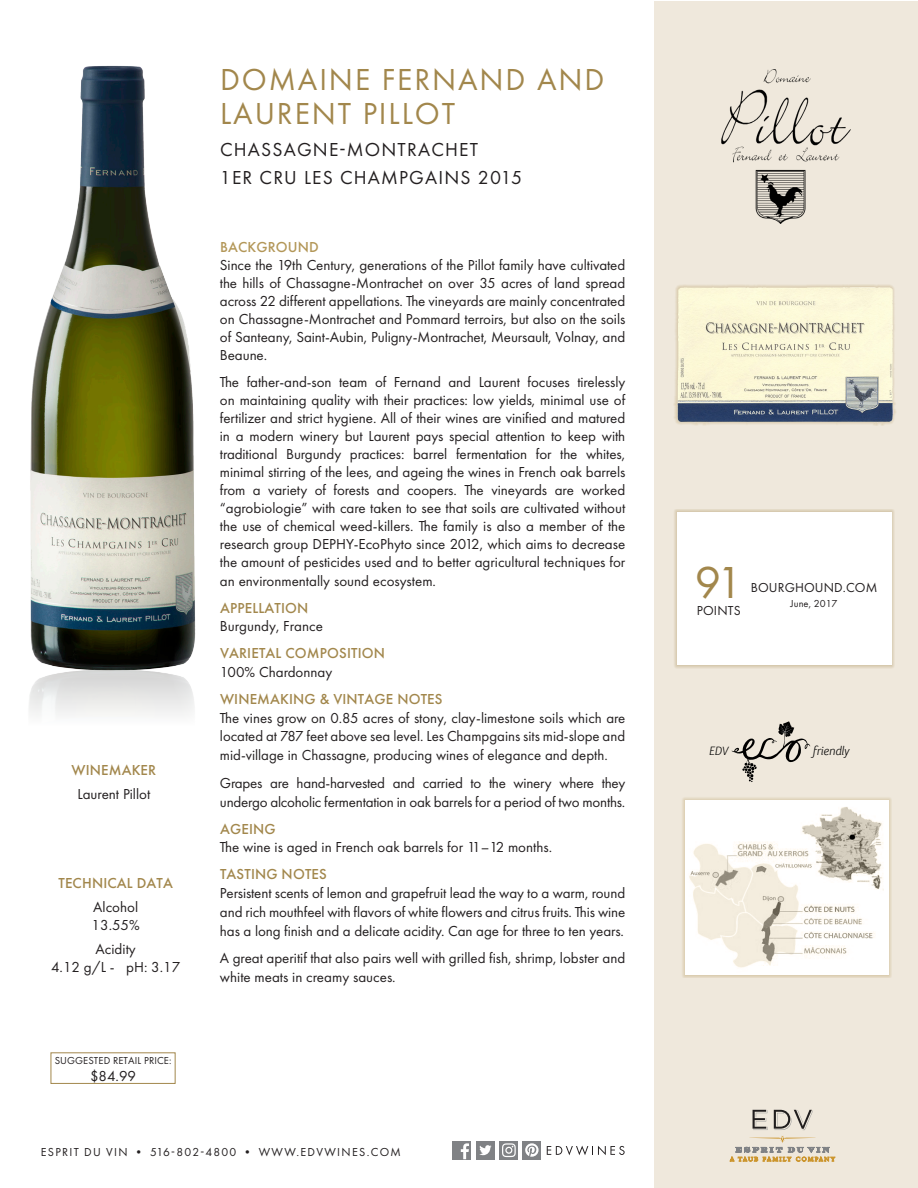
<style>
.page{position:relative;width:918px;height:1188px;background:#fff}
.page>*{position:absolute;margin:0;border:0;box-sizing:border-box;transform-origin:0 0}
.t1{font:46.5px "Futura PT";color:#a2874c}
.t2{font:31.5px "Futura PT";letter-spacing:.06em;color:#a2874c}
.t3{font:19.5px "Futura PT";letter-spacing:.06em;color:#231f20}
.Para_Body{font:15px/18px "Futura PT";color:#231f20;text-align:justify}
.t4{font:500 15px "Futura PT";letter-spacing:.01em;color:#a2874c}
.t5{font:500 15px "Futura PT";letter-spacing:.01em;color:#b39758}
.t6{font:13.5px "Futura PT";letter-spacing:.01em;color:#231f20}
.t7{font:italic 300 12.9px "Foco";color:#000}
.t8{font:italic 300 12.45px "Foco";color:#000}
.t9{font:12px "Futura PT";letter-spacing:.11em;color:#231f20}
.t10{font:10.5px "Futura PT";letter-spacing:.01em;color:#231f20}
</style>
<div class="page">
<img style="left:30px;top:65px;width:166px;height:602px">
<img style="left:29px;top:667px;width:165px;height:48px">
<div style="left:654px;top:1px;width:264px;height:1186px;background:#efe8dc"></div>
<img style="left:675px;top:286px;width:220px;height:139px">
<div style="left:51px;top:1053px;width:124px;height:31px;border:1px solid #a2874c"></div>
<img style="left:721px;top:70px;width:130px;height:153px">
<div style="left:682px;top:797px;width:210px;height:181px;background:#b39758;opacity:.65"></div>
<img style="left:685px;top:800px;width:203px;height:175px">
<svg style="left:730px;top:1110px;width:105px;height:52px"></svg>
<div style="left:499px;top:1141px;width:19px;height:18px;background:#808285"></div>
<svg style="left:502px;top:1143px;width:14px;height:14px"></svg>
<div style="left:523px;top:1141px;width:18px;height:18px;background:#808285"></div>
<svg style="left:525px;top:1143px;width:14px;height:14px"></svg>
<div style="left:453px;top:1141px;width:18px;height:18px;background:#808285"></div>
<svg style="left:461px;top:1143px;width:8px;height:16px"></svg>
<div style="left:476px;top:1141px;width:19px;height:18px;background:#808285"></div>
<svg style="left:479px;top:1145px;width:13px;height:10px"></svg>
<svg style="left:547px;top:1146px;width:78px;height:9px"></svg>
<div style="left:674px;top:509px;width:221px;height:159px;background:#a2874c;opacity:.65"></div>
<div style="left:677px;top:512px;width:214px;height:153px;background:#fff"></div>
<svg style="left:732px;top:721px;width:78px;height:61px"></svg>
<p class="t4" style="left:71px;top:761px;width:86px">WINEMAKER</p>
<p class="Para_Body" style="left:77px;top:785px;width:74px">Laurent Pillot</p>
<p class="t4" style="left:58px;top:874px;width:116px">TECHNICAL DATA</p>
<p class="Para_Body" style="left:92px;top:898px;width:50px">Alcohol<br>13.55%</p>
<p class="Para_Body" style="left:51px;top:940px;width:131px;text-align:center">Acidity<br>4.12 g/L - pH: 3.17</p>
<p class="t10" style="left:55px;top:1054px;width:118px">SUGGESTED RETAIL PRICE:</p>
<p class="Para_Body" style="left:90px;top:1066px;width:48px">$84.99</p>
<p class="t2" style="left:220px;top:61px;width:386px">DOMAINE FERNAND AND</p>
<p class="t2" style="left:220px;top:95px;width:237px">LAURENT PILLOT</p>
<p class="t3" style="left:220px;top:138px;width:260px">CHASSAGNE-MONTRACHET</p>
<p class="t3" style="left:220px;top:166px;width:304px">1ER CRU LES CHAMPGAINS 2015</p>
<p class="t5" style="left:220px;top:238px;width:100px">BACKGROUND</p>
<p class="Para_Body" style="left:220px;top:256px;width:407px">Since the 19th Century, generations of the Pillot family have cultivated the hills of Chassagne-Montrachet on over 35 acres of land spread across 22 different appellations. The vineyards are mainly concentrated on Chassagne-Montrachet and Pommard terroirs, but also on the soils of Santeany, Saint-Aubin, Puligny-Montrachet, Meursault, Volnay, and Beaune.</p>
<p class="Para_Body" style="left:220px;top:373px;width:407px">The father-and-son team of Fernand and Laurent focuses tirelessly on maintaining quality with their practices: low yields, minimal use of fertilizer and strict hygiene. All of their wines are vinified and matured in a modern winery but Laurent pays special attention to keep with traditional Burgundy practices: barrel fermentation for the whites, minimal stirring of the lees, and ageing the wines in French oak barrels from a variety of forests and coopers. The vineyards are worked “agrobiologie” with care taken to see that soils are cultivated without the use of chemical weed-killers. The family is also a member of the research group DEPHY-EcoPhyto since 2012, which aims to decrease the amount of pesticides used and to better agricultural techniques for an environmentally sound ecosystem.</p>
<p class="t4" style="left:220px;top:599px;width:90px">APPELLATION</p>
<p class="Para_Body" style="left:220px;top:617px;width:105px">Burgundy, France</p>
<p class="t4" style="left:220px;top:644px;width:167px">VARIETAL COMPOSITION</p>
<p class="Para_Body" style="left:220px;top:663px;width:114px">100% Chardonnay</p>
<p class="t4" style="left:220px;top:690px;width:224px">WINEMAKING &amp; VINTAGE NOTES</p>
<p class="Para_Body" style="left:220px;top:708px;width:407px;line-height:18.8px">The vines grow on 0.85 acres of stony, clay-limestone soils which are located at 787 feet above sea level. Les Champgains sits mid-slope and mid-village in Chassagne, producing wines of elegance and depth.</p>
<p class="Para_Body" style="left:220px;top:773px;width:407px;line-height:18.8px">Grapes are hand-harvested and carried to the winery where they undergo alcoholic fermentation in oak barrels for a period of two months.</p>
<p class="t4" style="left:220px;top:820px;width:57px">AGEING</p>
<p class="Para_Body" style="left:220px;top:838px;width:334px">The wine is aged in French oak barrels for 11–12 months.</p>
<p class="t4" style="left:220px;top:865px;width:108px">TASTING NOTES</p>
<p class="Para_Body" style="left:220px;top:884px;width:407px;line-height:18.8px">Persistent scents of lemon and grapefruit lead the way to a warm, round and rich mouthfeel with flavors of white flowers and citrus fruits. This wine has a long finish and a delicate acidity. Can age for three to ten years.</p>
<p class="Para_Body" style="left:220px;top:949px;width:407px;line-height:18.8px">A great aperitif that also pairs well with grilled fish, shrimp, lobster and white meats in creamy sauces.</p>
<p class="t9" style="left:41px;top:1145px;width:362px">ESPRIT DU VIN • 516-802-4800 • WWW.EDVWINES.COM</p>
<p class="t1" style="left:695px;top:555px;width:50px">91</p>
<p class="t6" style="left:697px;top:602px;width:45px">POINTS</p>
<p class="t6" style="left:751px;top:580px;width:128px">BOURGHOUND.COM</p>
<p class="t10" style="left:791px;top:597px;width:49px">June, 2017</p>
<p class="t8" style="left:709px;top:743px;width:21px">EDV</p>
<p class="t7" style="left:813px;top:742px;width:38px">friendly</p>
</div>
